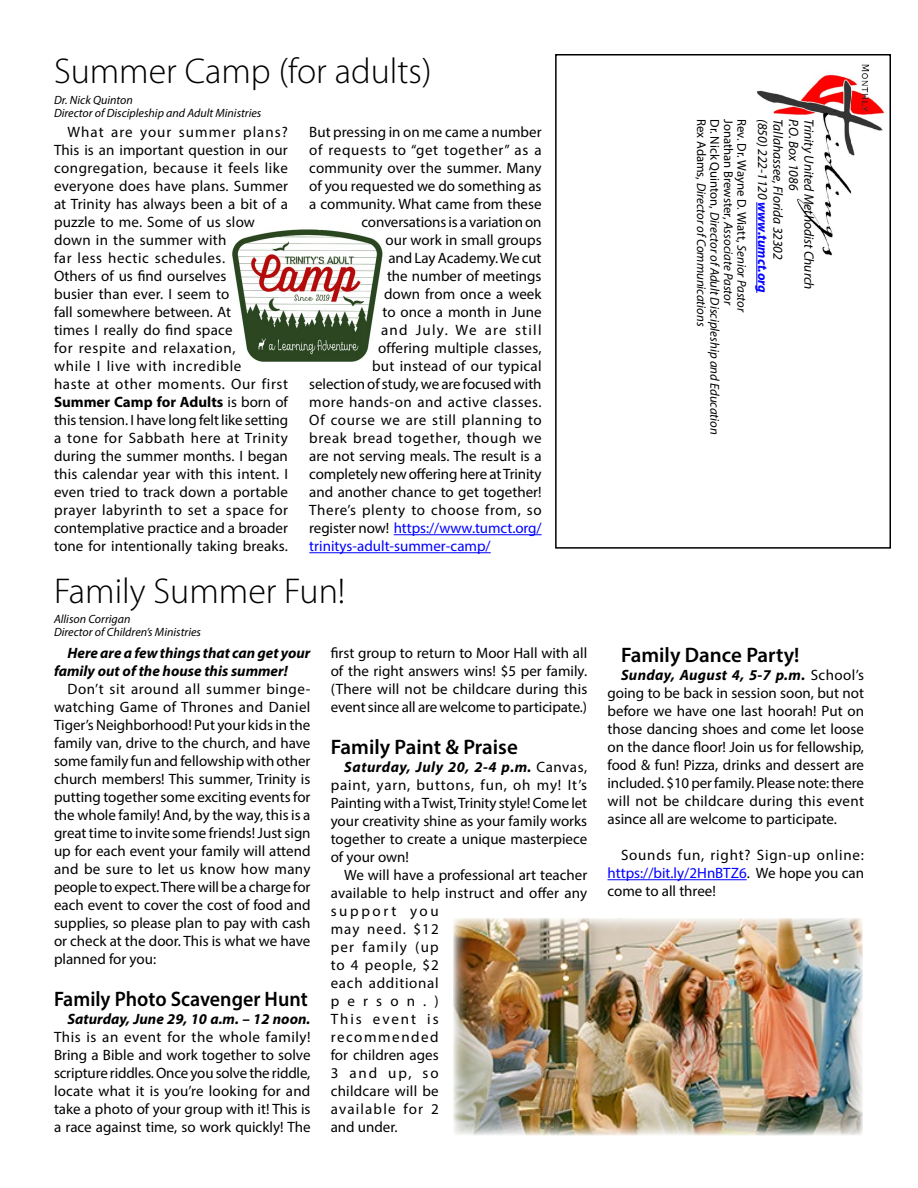
<style>
.page{position:relative;width:918px;height:1188px;background:#fff}
.page>*{position:absolute;margin:0;border:0;box-sizing:border-box;transform-origin:0 0}
.t1{font:300 36px "Myriad Pro";color:#000}
.t2{font:600 21px "Myriad Pro";color:#000}
.t3{font:600 21px "Myriad Pro";color:#000;scale:.95 1}
.t4{font:15px/18px "Myriad Pro";letter-spacing:.005em;color:#000;text-align:justify}
.t5{font:italic 700 15px/18px "Myriad Pro";color:#000}
.t6{font:15px "Myriad Pro";color:#00f}
.t7{font:15px "Myriad Pro";letter-spacing:.04em;color:#000}
.t8{font:15px "Myriad Pro";letter-spacing:.045em;color:#000}
.t9{font:15px "Myriad Pro";letter-spacing:.03em;color:#000}
.t10{font:15px "Myriad Pro";letter-spacing:.085em;color:#000}
.t11{font:italic 13.5px "Myriad Pro";color:#000}
.t12{font:italic 12.75px/13.5px "Myriad Pro";color:#000}
.t13{font:italic 12px/13.5px "Myriad Pro";color:#000}
.s1{font-weight:700}
.s2{color:#000}
.s3{font-weight:700;font-style:italic}
.s4{font-style:normal}
.s5{font-weight:700;color:#00f}
.s6{color:#00f}
</style>
<div class="page">
<img style="left:232px;top:229px;width:151px;height:133px">
<img style="left:757px;top:64px;width:127px;height:199px">
<div style="left:555px;top:54px;width:336px;height:495px;border:2px solid #000"></div>
<hr style="left:756px;top:202px;width:1px;height:91px;background:#00f">
<hr style="left:608px;top:879px;width:139px;height:1px;background:#00f">
<img style="left:454px;top:918px;width:408px;height:217px">
<hr style="left:394px;top:534px;width:148px;height:1px;background:#00f">
<hr style="left:309px;top:552px;width:182px;height:1px;background:#00f">
<h1 class="t1" style="left:54px;top:52px;width:379px">Summer Camp (for adults)</h1>
<p class="t13" style="left:54px;top:93px;width:209px">Dr. Nick Quinton<br>Director of Discipleship and Adult Ministries</p>
<p class="t4" style="left:54px;top:123px;width:236px;text-align:left;text-indent:14px">What are your summer plans?<br>This is an important question in our congregation, because it feels like everyone does have plans. Summer at Trinity has always been a bit of a puzzle to me. Some of us slow down in the summer with<br>far less hectic schedules.<br>Others of us find ourselves<br>busier than ever. I seem to<br>fall somewhere between. At<br>times I really do find space<br>for respite and relaxation,<br>while I live with incredible<br>haste at other moments. Our first<br><span class="s1">Summer Camp for Adults</span> is born of this tension. I have long felt like setting a tone for Sabbath here at Trinity during the summer months. I began this calendar year with this intent. I even tried to track down a portable prayer labyrinth to set a space for contemplative practice and a broader tone for intentionally taking breaks.</p>
<p class="t4" style="left:309px;top:123px;width:234px">But pressing in on me came a number</p>
<p class="t8" style="left:309px;top:141px;width:234px">of requests to “get together” as a</p>
<p class="t4" style="left:309px;top:159px;width:234px">community over the summer. Many</p>
<p class="t4" style="left:309px;top:177px;width:234px">of you requested we do something as</p>
<p class="t4" style="left:309px;top:195px;width:234px">a community. What came from these</p>
<p class="t4" style="left:362px;top:213px;width:182px">conversations is a variation on</p>
<p class="t4" style="left:386px;top:231px;width:158px">our work in small groups</p>
<p class="t4" style="left:388px;top:249px;width:155px">and Lay Academy. We cut</p>
<p class="t4" style="left:387px;top:267px;width:156px">the number of meetings</p>
<p class="t4" style="left:384px;top:285px;width:159px">down from once a week</p>
<p class="t4" style="left:382px;top:303px;width:161px">to once a month in June</p>
<p class="t10" style="left:381px;top:321px;width:162px">and July. We are still</p>
<p class="t4" style="left:378px;top:339px;width:165px">offering multiple classes,</p>
<p class="t4" style="left:372px;top:357px;width:171px">but instead of our typical</p>
<p class="t4" style="left:309px;top:375px;width:234px">selection of study, we are focused with</p>
<p class="t9" style="left:309px;top:393px;width:234px">more hands-on and active classes.</p>
<p class="t7" style="left:309px;top:411px;width:234px">Of course we are still planning to</p>
<p class="t8" style="left:309px;top:429px;width:234px">break bread together, though we</p>
<p class="t4" style="left:309px;top:447px;width:234px">are not serving meals. The result is a</p>
<p class="t4" style="left:309px;top:465px;width:234px">completely new offering here at Trinity</p>
<p class="t4" style="left:309px;top:483px;width:234px">and another chance to get together!</p>
<p class="t7" style="left:309px;top:501px;width:234px">There’s plenty to choose from, so</p>
<p class="t6" style="left:309px;top:519px;width:234px"><span class="s2">register now!</span> https://www.tumct.org/</p>
<p class="t6" style="left:309px;top:537px;width:183px">trinitys-adult-summer-camp/</p>
<h1 class="t1" style="left:54px;top:571px;width:293px">Family Summer Fun!</h1>
<p class="t13" style="left:54px;top:612px;width:149px">Allison Corrigan<br>Director of Children’s Ministries</p>
<p class="t5" style="left:54px;top:643px;width:258px;text-indent:14px">Here are a few things that can get your family out of the house this summer!</p>
<p class="t4" style="left:54px;top:679px;width:258px;text-indent:14px">Don’t sit around all summer binge&shy;watching Game of Thrones and Daniel Tiger’s Neighborhood! Put your kids in the family van, drive to the church, and have some family fun and fellowship with other church members! This summer, Trinity is putting together some exciting events for the whole family! And, by the way, this is a great time to invite some friends! Just sign up for each event your family will attend and be sure to let us know how many people to expect. There will be a charge for each event to cover the cost of food and supplies, so please plan to pay with cash or check at the door. This is what we have planned for you:</p>
<h2 class="t3" style="left:54px;top:985px;width:269px">Family Photo Scavenger Hunt</h2>
<p class="t5" style="left:68px;top:1009px;width:244px">Saturday, June 29, 10 a.m. – 12 noon.</p>
<p class="t4" style="left:54px;top:1027px;width:258px">This is an event for the whole family!<br>Bring a Bible and work together to solve scripture riddles. Once you solve the riddle, locate what it is you’re looking for and take a photo of your group with it! This is a race against time, so work quickly! The</p>
<p class="t4" style="left:331px;top:643px;width:258px">first group to return to Moor Hall with all of the right answers wins! $5 per family. (There will not be childcare during this event since all are welcome to participate.)</p>
<h2 class="t2" style="left:331px;top:733px;width:189px">Family Paint &amp; Praise</h2>
<p class="t4" style="left:331px;top:757px;width:258px;text-indent:14px"><span class="s3">Saturday, July 20, 2-4 p.m.</span> Canvas, paint, yarn, buttons, fun, oh my! It’s Painting with a Twist, Trinity style! Come let your creativity shine as your family works together to create a unique masterpiece of your own!</p>
<p class="t4" style="left:331px;top:865px;width:258px;text-align:left;text-indent:14px">We will have a professional art teacher available to help instruct and offer any support you<br>may need. $12<br>per family (up<br>to 4 people, $2<br>each additional<br>person.)<br>This event is<br>recommended<br>for children ages<br>3 and up, so<br>childcare will be<br>available for 2<br>and under.</p>
<p class="t12" style="left:749px;top:119px;width:317px;rotate:90deg"><span class="s4">Rev. Dr. Wayne D. Wiatt,</span> Senior Pastor<br><span class="s4">Jonathan Brewster,</span> Associate Pastor<br><span class="s4">Dr. Nick Quinton,</span> Director of Adult Discipleship and Education <span class="s4">Rex Adams,</span> Director of Communications</p>
<p class="t11" style="left:771px;top:119px;width:175px;rotate:90deg">(850) 222-1120 <span class="s5">www.tumct.org</span></p>
<p class="t11" style="left:787px;top:119px;width:142px;rotate:90deg">Tallahassee, Florida 32302</p>
<p class="t11" style="left:802px;top:119px;width:73px;rotate:90deg">P.O. Box 1086</p>
<p class="t11" style="left:817px;top:119px;width:172px;rotate:90deg">Trinity United Methodist Church</p>
<h2 class="t2" style="left:621px;top:642px;width:180px">Family Dance Party!</h2>
<p class="t4" style="left:608px;top:666px;width:258px;text-indent:14px"><span class="s3">Sunday, August 4, 5-7 p.m.</span> School’s going to be back in session soon, but not before we have one last hoorah! Put on those dancing shoes and come let loose on the dance floor! Join us for fellowship, food &amp; fun! Pizza, drinks and dessert are included. $10 per family. Please note: there will not be childcare during this event asince all are welcome to participate.</p>
<p class="t4" style="left:608px;top:846px;width:258px;text-indent:14px">Sounds fun, right? Sign-up online: <span class="s6">https://bit.ly/2HnBTZ6</span>. We hope you can come to all three!</p>
</div>
